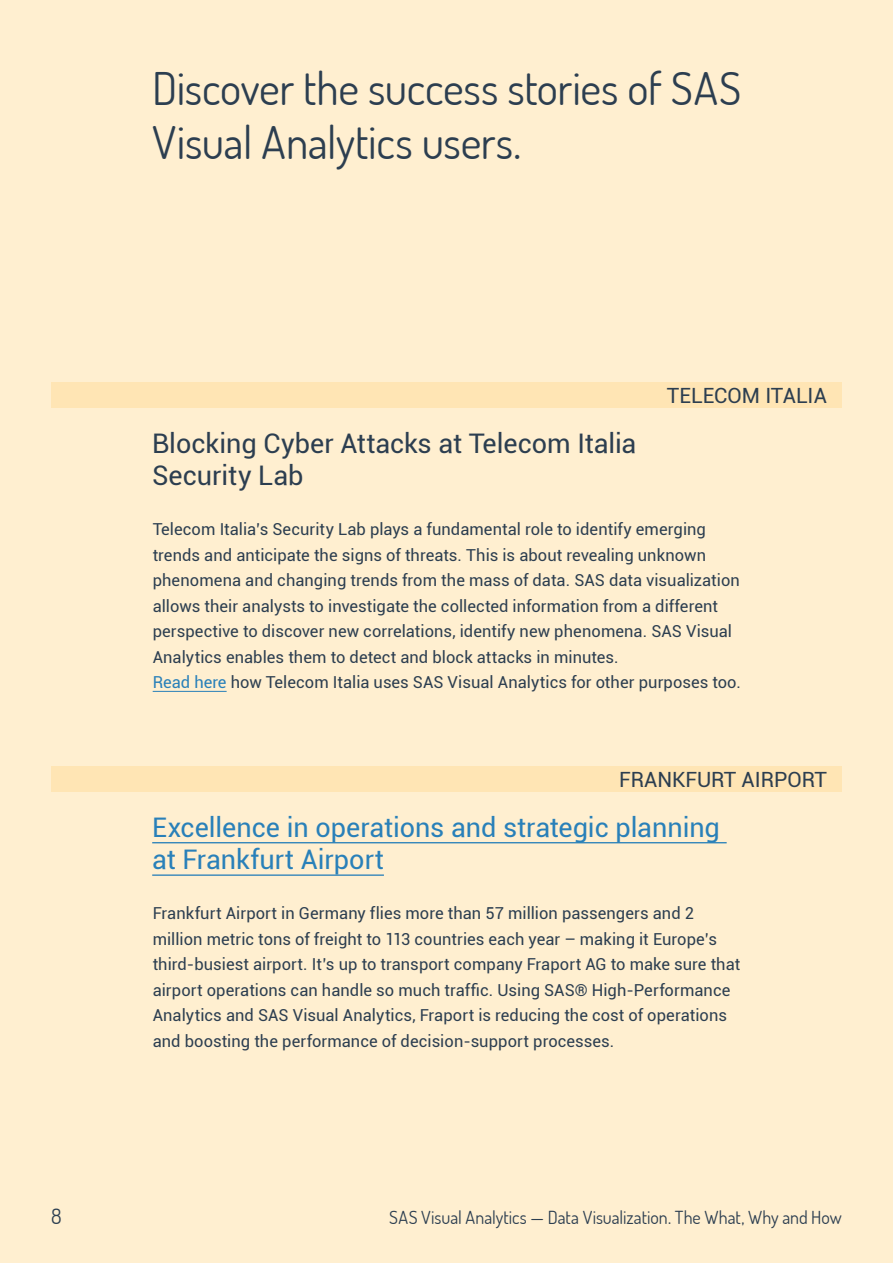
<style>
.page{position:relative;width:893px;height:1263px;background:#ffefd0}
.page>*{position:absolute;margin:0;border:0;box-sizing:border-box;transform-origin:0 0}
.t1{font:45px/54px "Dosis";letter-spacing:-.01em;color:#2c3e50}
.t2{font:27px/32.4px "Roboto";color:#2980b9}
.t3{font:27px/32.4px "Roboto";color:#2c3e50}
.t4{font:21px "Roboto";color:#2c3e50}
.t5{font:21px "Dosis";color:#2c3e50}
.t6{font:18px "Dosis";color:#2c3e50}
.t7{font:16.5px/25.5px "Roboto";letter-spacing:.005em;color:#2c3e50}
.s1{color:#2980b9}
</style>
<div class="page">
<hr style="left:152px;top:842px;width:575px;height:1px;background:#2980b9">
<hr style="left:152px;top:874px;width:232px;height:2px;background:#2980b9">
<div style="left:51px;top:383px;width:791px;height:25px;background:#ffe5b4"></div>
<div style="left:51px;top:766px;width:791px;height:26px;background:#ffe5b4"></div>
<hr style="left:153px;top:691px;width:74px;height:1px;background:#2980b9">
<h1 class="t1" style="left:152px;top:60px;width:591px">Discover the success stories of SAS<br>Visual Analytics users.</h1>
<h2 class="t3" style="left:152px;top:426px;width:486px">Blocking Cyber Attacks at Telecom Italia<br>Security Lab</h2>
<p class="t4" style="left:667px;top:381px;width:161px">TELECOM ITALIA</p>
<p class="t7" style="left:153px;top:516px;width:590px">Telecom Italia’s Security Lab plays a fundamental role to identify emerging trends and anticipate the signs of threats. This is about revealing unknown phenomena and changing trends from the mass of data. SAS data visualization allows their analysts to investigate the collected information from a different perspective to discover new correlations, identify new phenomena. SAS Visual Analytics enables them to detect and block attacks in minutes.<br><span class="s1">Read here</span> how Telecom Italia uses SAS Visual Analytics for other purposes too.</p>
<p class="t4" style="left:619px;top:764px;width:209px">FRANKFURT AIRPORT</p>
<h2 class="t2" style="left:152px;top:810px;width:569px">Excellence in operations and strategic planning at Frankfurt Airport</h2>
<p class="t7" style="left:153px;top:900px;width:589px">Frankfurt Airport in Germany flies more than 57 million passengers and 2 million metric tons of freight to 113 countries each year – making it Europe’s third-busiest airport. It’s up to transport company Fraport AG to make sure that airport operations can handle so much traffic. Using SAS® High-Performance Analytics and SAS Visual Analytics, Fraport is reducing the cost of operations and boosting the performance of decision-support processes.</p>
<p class="t5" style="left:51px;top:1203px;width:12px">8</p>
<p class="t6" style="left:389px;top:1206px;width:454px">SAS Visual Analytics — Data Visualization. The What, Why and How</p>
</div>
